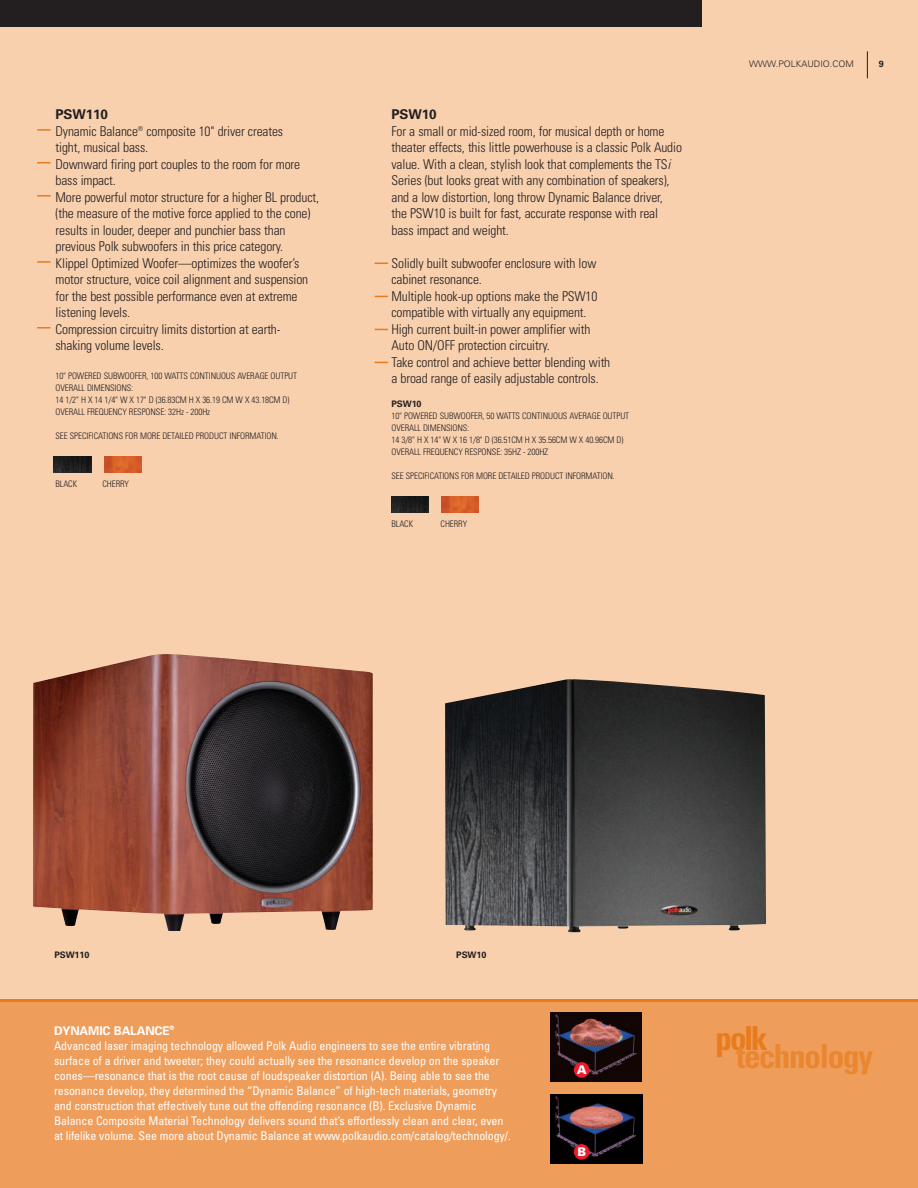
<style>
.page{position:relative;width:918px;height:1188px;background:#f8d0ae}
.page>*{position:absolute;margin:0;border:0;box-sizing:border-box;transform-origin:0 0}
.t1{font:700 condensed 33px "Univers";letter-spacing:-.035em;color:#eb8630}
.t2{font:700 condensed 33px "Univers";color:#e87b1d}
.t3{font:300 condensed 13.5px/16.5px "Univers";letter-spacing:-.01em;color:#231f20}
.t4{font:700 13.5px "Univers";letter-spacing:-.01em;color:#231f20}
.t5{font:condensed 12px/15px "Univers";letter-spacing:-.01em;color:#fff}
.t6{font:900 12px "Univers";color:#fff}
.t7{font:300 condensed 9px/12px "Univers";letter-spacing:-.01em;color:#231f20}
.t8{font:300 9px "Univers";color:#231f20}
.t9{font:700 9px "Univers";letter-spacing:-.01em;color:#231f20}
.s1{font-weight:700;font-stretch:normal}
.s2{font-style:italic}
</style>
<div class="page">
<div style="left:0;top:999px;width:918px;height:189px;background:#ef9d5a"></div>
<div style="left:0;top:0;width:702px;height:27px;background:#231f20"></div>
<svg style="left:867px;top:51px;width:1px;height:27px"></svg>
<img style="left:33px;top:654px;width:340px;height:277px">
<img style="left:445px;top:679px;width:321px;height:253px">
<img style="left:54px;top:456px;width:37px;height:17px">
<img style="left:391px;top:497px;width:38px;height:16px">
<svg style="left:37px;top:261px;width:14px;height:2px"></svg>
<svg style="left:37px;top:195px;width:14px;height:1px"></svg>
<svg style="left:37px;top:327px;width:14px;height:2px"></svg>
<img style="left:550px;top:1095px;width:92px;height:69px">
<img style="left:550px;top:1012px;width:92px;height:69px">
<div style="left:574px;top:1062px;width:15px;height:16px;background:#ed1b2d;border-radius:50%"></div>
<div style="left:574px;top:1144px;width:15px;height:16px;background:#ed1b2d;border-radius:50%"></div>
<svg style="left:37px;top:162px;width:14px;height:2px"></svg>
<svg style="left:37px;top:129px;width:14px;height:2px"></svg>
<svg style="left:375px;top:263px;width:13px;height:1px"></svg>
<svg style="left:375px;top:296px;width:13px;height:1px"></svg>
<svg style="left:375px;top:329px;width:13px;height:1px"></svg>
<svg style="left:375px;top:362px;width:13px;height:1px"></svg>
<p class="t3" style="left:56px;top:108px;width:265px"><span class="s1">PSW110<br></span>Dynamic Balance<sup>®</sup> composite 10" driver creates<br>tight, musical bass.<br>Downward firing port couples to the room for more bass impact.<br>More powerful motor structure for a higher BL product, (the measure of the motive force applied to the cone) results in louder, deeper and punchier bass than previous Polk subwoofers in this price category.<br>Klippel Optimized Woofer—optimizes the woofer’s motor structure, voice coil alignment and suspension for the best possible performance even at extreme listening levels.<br>Compression circuitry limits distortion at earth&shy;shaking volume levels.</p>
<p class="t7" style="left:56px;top:370px;width:243px">10" POWERED SUBWOOFER, 100 WATTS CONTINUOUS AVERAGE OUTPUT OVERALL DIMENSIONS:<br>14 1/2" H X 14 1/4" W X 17" D (36.83CM H X 36.19 CM W X 43.18CM D)<br>OVERALL FREQUENCY RESPONSE: 32Hz - 200Hz</p>
<p class="t7" style="left:56px;top:430px;width:225px">SEE SPECIFICATIONS FOR MORE DETAILED PRODUCT INFORMATION.</p>
<p class="t7" style="left:56px;top:478px;width:23px">BLACK</p>
<p class="t7" style="left:103px;top:478px;width:28px">CHERRY</p>
<p class="t4" style="left:392px;top:109px;width:47px">PSW10</p>
<p class="t3" style="left:392px;top:124px;width:292px">For a small or mid-sized room, for musical depth or home theater effects, this little powerhouse is a classic Polk Audio value. With a clean, stylish look that complements the TS<span class="s2">i </span>Series (but looks great with any combination of speakers), and a low distortion, long throw Dynamic Balance driver,<br>the PSW10 is built for fast, accurate response with real bass impact and weight.</p>
<p class="t3" style="left:392px;top:256px;width:220px">Solidly built subwoofer enclosure with low cabinet resonance.<br>Multiple hook-up options make the PSW10 compatible with virtually any equipment.<br>High current built-in power amplifier with Auto ON/OFF protection circuitry.<br>Take control and achieve better blending with a broad range of easily adjustable controls.</p>
<p class="t9" style="left:392px;top:401px;width:32px">PSW10</p>
<p class="t7" style="left:392px;top:411px;width:239px">10" POWERED SUBWOOFER, 50 WATTS CONTINUOUS AVERAGE OUTPUT OVERALL DIMENSIONS:<br>14 3/8" H X 14" W X 16 1/8" D (36.51CM H X 35.56CM W X 40.96CM D)<br>OVERALL FREQUENCY RESPONSE: 35HZ - 200HZ</p>
<p class="t7" style="left:392px;top:471px;width:225px">SEE SPECIFICATIONS FOR MORE DETAILED PRODUCT INFORMATION.</p>
<p class="t7" style="left:392px;top:519px;width:23px">BLACK</p>
<p class="t7" style="left:441px;top:519px;width:28px">CHERRY</p>
<p class="t8" style="left:749px;top:61px;width:106px">WWW.POLKAUDIO.COM</p>
<p class="t9" style="left:879px;top:61px;width:7px">9</p>
<p class="t9" style="left:54px;top:951px;width:37px">PSW110</p>
<p class="t9" style="left:456px;top:951px;width:32px">PSW10</p>
<p class="t5" style="left:54px;top:1024px;width:458px"><span class="s1">DYNAMIC BALANCE</span><sup>®<br></sup>Advanced laser imaging technology allowed Polk Audio engineers to see the entire vibrating surface of a driver and tweeter; they could actually see the resonance develop on the speaker cones—resonance that is the root cause of loudspeaker distortion (A). Being able to see the resonance develop, they determined the “Dynamic Balance” of high-tech materials, geometry and construction that effectively tune out the offending resonance (B). Exclusive Dynamic Balance Composite Material Technology delivers sound that’s effortlessly clean and clear, even at lifelike volume. See more about Dynamic Balance at www.polkaudio.com/catalog/technology/.</p>
<h1 class="t2" style="left:716px;top:1026px;width:54px">polk</h1>
<h1 class="t1" style="left:736px;top:1044px;width:138px">technology</h1>
<p class="t6" style="left:577px;top:1065px;width:11px">A</p>
<p class="t6" style="left:578px;top:1147px;width:10px">B</p>
</div>
